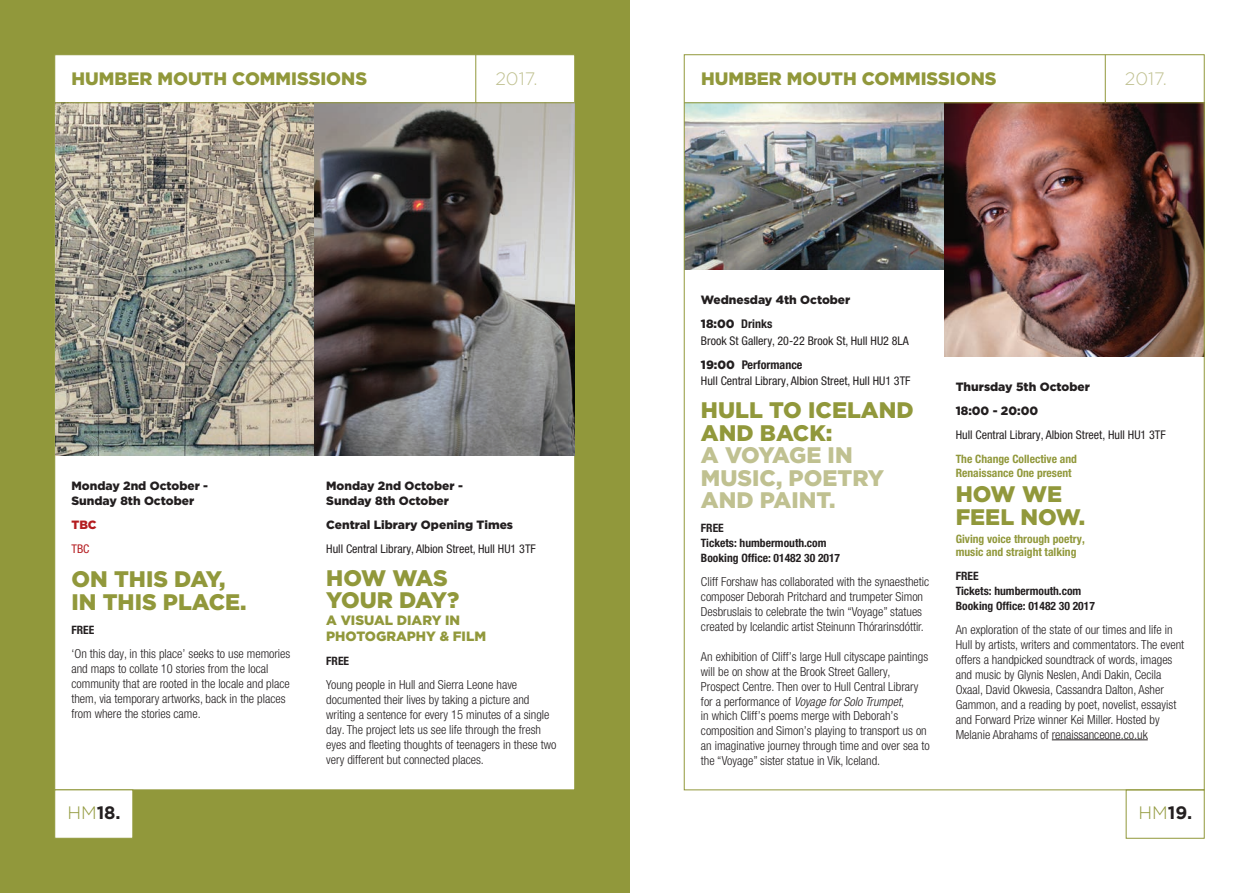
<style>
.page{position:relative;width:1259px;height:893px;background:#fff}
.page>*{position:absolute;margin:0;border:0;box-sizing:border-box;transform-origin:0 0}
.t1{font:900 22.5px/22.5px "Gotham";color:#91983b}
.t2{font:900 22.5px/22.5px "Gotham";color:#c0c191}
.t3{font:900 22.5px/22.5px "Gotham";letter-spacing:-.04em;color:#91983b}
.t4{font:900 18px "Gotham";color:#91983b}
.t5{font:700 18px "Gotham";color:#231f20}
.t6{font:300 18px "Gotham";color:#c0c191}
.t7{font:900 13.5px/16.5px "Gotham";color:#91983b}
.t8{font:300 condensed 12.45px/15px "Helvetica Neue LT Pro";color:#231f20}
.t9{font:condensed 12px/16.5px "Helvetica Neue LT Pro";color:#231f20}
.t10{font:900 12px/15px "Gotham";color:#231f20}
.t11{font:900 12px "Gotham";color:#b41c20}
.t12{font:condensed 12px "Helvetica Neue LT Pro";color:#b41c20}
.t13{font:700 condensed 11.55px/15px "Helvetica Neue LT Pro";color:#231f20}
.t14{font:700 condensed 11.55px/13.5px "Helvetica Neue LT Pro";color:#91983b}
.s1{font-weight:300;color:#91983b}
.s2{font-family:"Gotham";font-weight:900;font-stretch:normal}
.s3{font-weight:700}
.s4{font-style:italic}
</style>
<div class="page">
<img style="left:686px;top:103px;width:258px;height:167px">
<img style="left:944px;top:103px;width:258px;height:254px">
<hr style="left:1052px;top:739px;width:95px;height:1px;background:#231f20">
<hr style="left:1105px;top:55px;width:1px;height:48px;background:#91983b">
<hr style="left:684px;top:102px;width:520px;height:1px;background:#91983b">
<div style="left:0;top:0;width:629px;height:893px;background:#91983b"></div>
<div style="left:54px;top:54px;width:521px;height:736px;background:#fff;border:1px solid #91983b"></div>
<div style="left:54px;top:790px;width:79px;height:48px;background:#fff;border:1px solid #91983b"></div>
<img style="left:55px;top:103px;width:519px;height:353px">
<hr style="left:475px;top:55px;width:1px;height:48px;background:#91983b">
<hr style="left:55px;top:102px;width:520px;height:1px;background:#91983b">
<h2 class="t4" style="left:72px;top:68px;width:297px">HUMBER MOUTH COMMISSIONS</h2>
<h2 class="t6" style="left:495px;top:69px;width:44px">2017.</h2>
<p class="t10" style="left:71px;top:478px;width:138px">Monday 2nd October -<br>Sunday 8th October</p>
<p class="t11" style="left:71px;top:518px;width:27px">TBC</p>
<p class="t12" style="left:71px;top:542px;width:20px">TBC</p>
<h1 class="t1" style="left:71px;top:568px;width:177px">ON THIS DAY,<br>IN THIS PLACE.</h1>
<p class="t13" style="left:71px;top:622px;width:24px">FREE</p>
<p class="t8" style="left:71px;top:646px;width:220px">‘On this day, in this place’ seeks to use memories and maps to collate 10 stories from the local community that are rooted in the locale and place them, via temporary artworks, back in the places from where the stories came.</p>
<h2 class="t5" style="left:67px;top:802px;width:55px"><span class="s1">HM</span>18.</h2>
<p class="t10" style="left:326px;top:478px;width:138px">Monday 2nd October -<br>Sunday 8th October</p>
<p class="t10" style="left:326px;top:517px;width:188px">Central Library Opening Times</p>
<p class="t9" style="left:326px;top:540px;width:211px">Hull Central Library, Albion Street, Hull HU1 3TF</p>
<h1 class="t3" style="left:326px;top:566px;width:134px">HOW WAS<br>YOUR DAY?</h1>
<p class="t7" style="left:326px;top:611px;width:161px">A VISUAL DIARY IN<br>PHOTOGRAPHY &amp; FILM</p>
<p class="t13" style="left:326px;top:654px;width:24px">FREE</p>
<p class="t8" style="left:326px;top:677px;width:232px">Young people in Hull and Sierra Leone have documented their lives by taking a picture and writing a sentence for every 15 minutes of a single day. The project lets us see life through the fresh eyes and fleeting thoughts of teenagers in these two very different but connected places.</p>
<h2 class="t4" style="left:701px;top:68px;width:297px">HUMBER MOUTH COMMISSIONS</h2>
<h2 class="t6" style="left:1124px;top:69px;width:44px">2017.</h2>
<p class="t10" style="left:701px;top:292px;width:151px">Wednesday 4th October</p>
<p class="t9" style="left:701px;top:315px;width:209px"><span class="s2">18:00</span> <span class="s3">Drinks<br></span>Brook St Gallery, 20-22 Brook St, Hull HU2 8LA</p>
<p class="t9" style="left:701px;top:356px;width:211px"><span class="s2">19:00</span> <span class="s3">Performance<br></span>Hull Central Library, Albion Street, Hull HU1 3TF</p>
<h1 class="t1" style="left:701px;top:398px;width:214px">HULL TO ICELAND<br>AND BACK:</h1>
<h1 class="t2" style="left:701px;top:443px;width:185px">A VOYAGE IN<br>MUSIC, POETRY<br>AND PAINT.</h1>
<p class="t13" style="left:701px;top:520px;width:141px">FREE<br>Tickets: humbermouth.com<br>Booking Office: 01482 30 2017</p>
<p class="t8" style="left:701px;top:574px;width:230px">Cliff Forshaw has collaborated with the synaesthetic composer Deborah Pritchard and trumpeter Simon Desbruslais to celebrate the twin “Voyage” statues created by Icelandic artist Steinunn Thórarinsdóttir.</p>
<p class="t8" style="left:701px;top:649px;width:230px">An exhibition of Cliff’s large Hull cityscape paintings will be on show at the Brook Street Gallery, Prospect Centre. Then over to Hull Central Library for a performance of <span class="s4">Voyage for Solo Trumpet</span>,<br>in which Cliff’s poems merge with Deborah’s composition and Simon’s playing to transport us on an imaginative journey through time and over sea to the “Voyage” sister statue in Vik, Iceland.</p>
<p class="t10" style="left:955px;top:374px;width:136px;line-height:24px">Thursday 5th October<br>18:00 - 20:00</p>
<p class="t9" style="left:955px;top:426px;width:212px">Hull Central Library, Albion Street, Hull HU1 3TF</p>
<p class="t14" style="left:955px;top:452px;width:123px">The Change Collective and<br>Renaissance One present</p>
<h1 class="t1" style="left:955px;top:482px;width:131px">HOW WE<br>FEEL NOW.</h1>
<p class="t14" style="left:955px;top:532px;width:131px">Giving voice through poetry, music and straight talking</p>
<p class="t13" style="left:955px;top:568px;width:141px">FREE<br>Tickets: humbermouth.com<br>Booking Office: 01482 30 2017</p>
<p class="t8" style="left:955px;top:622px;width:230px">An exploration of the state of our times and life in Hull by artists, writers and commentators. The event offers a handpicked soundtrack of words, images and music by Glynis Neslen, Andi Dakin, Cecila Oxaal, David Okwesia, Cassandra Dalton, Asher Gammon, and a reading by poet, novelist, essayist and Forward Prize winner Kei Miller. Hosted by Melanie Abrahams of renaissanceone.co.uk</p>
<h2 class="t5" style="left:1138px;top:802px;width:55px"><span class="s1">HM</span>19.</h2>
</div>
